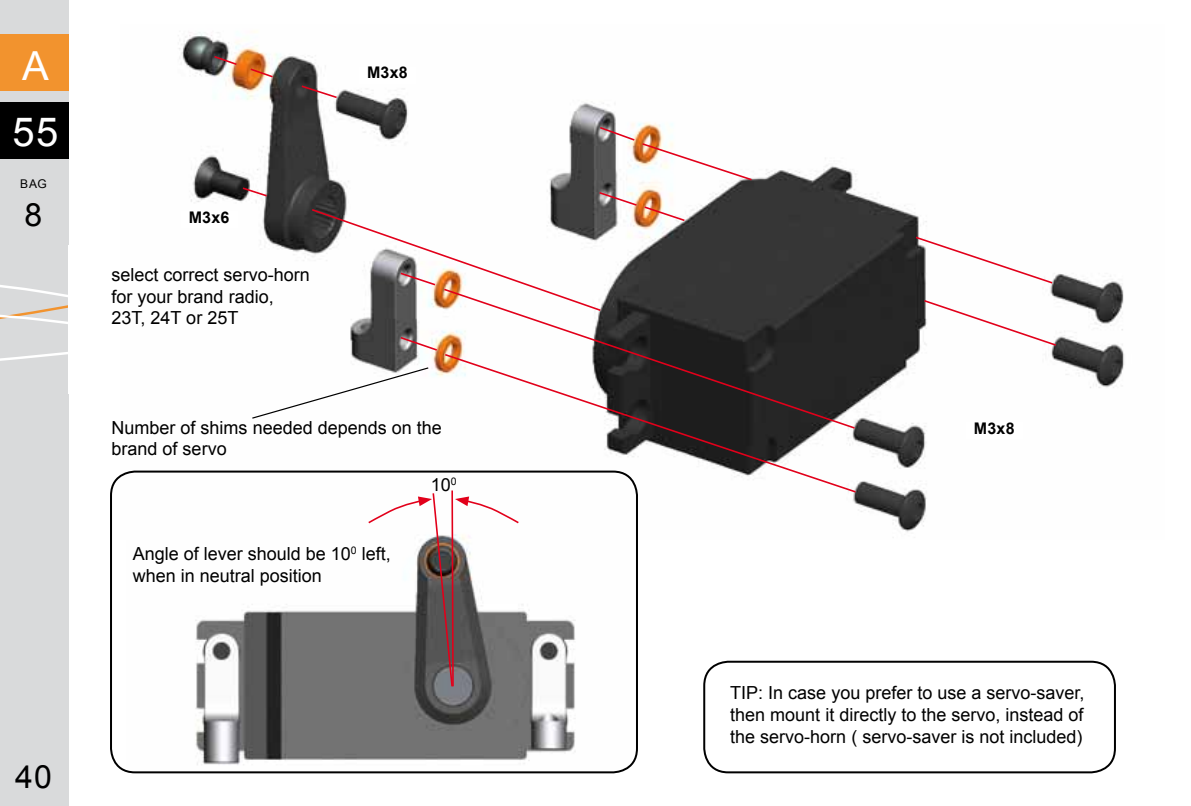
<style>
.page{position:relative;width:1191px;height:806px;background:#fff}
.page>*{position:absolute;margin:0;border:0;box-sizing:border-box;transform-origin:0 0}
.t1{font:40px "Arial";color:#fff}
.t2{font:32px "Arial";color:#000}
.t3{font:18px/21.6px "Arial";color:#000}
.t4{font:700 16px "Arial";letter-spacing:.015em;color:#000}
.t5{font:12px "Arial";color:#000}
</style>
<div class="page">
<div style="left:0;top:0;width:68px;height:805px;background:#d9dadb"></div>
<div style="left:0;top:35px;width:68px;height:56px;background:#f2932e"></div>
<div style="left:0;top:102px;width:68px;height:56px;background:#000"></div>
<svg style="left:0;top:285px;width:68px;height:76px"></svg>
<hr style="left:1190px;top:0;width:1px;height:805px;background:#d9dadb">
<hr style="left:1190px;top:35px;width:1px;height:56px;background:#f2932e">
<hr style="left:1190px;top:102px;width:1px;height:56px;background:#000">
<img style="left:120px;top:31px;width:1000px;height:501px">
<img style="left:126px;top:473px;width:505px;height:298px">
<div style="left:110px;top:470px;width:528px;height:302px;border:2px solid #000;border-radius:24px"></div>
<div style="left:703px;top:660px;width:413px;height:112px;border:2px solid #000;border-radius:24px"></div>
<div style="left:966px;top:421px;width:56px;height:17px;background:#fff"></div>
<div style="left:359px;top:67px;width:57px;height:16px;background:#fff"></div>
<div style="left:181px;top:211px;width:56px;height:16px;background:#fff"></div>
<svg style="left:212px;top:55px;width:26px;height:11px"></svg>
<svg style="left:249px;top:67px;width:25px;height:12px"></svg>
<svg style="left:300px;top:84px;width:38px;height:15px"></svg>
<svg style="left:241px;top:186px;width:28px;height:12px"></svg>
<svg style="left:399px;top:335px;width:40px;height:17px"></svg>
<svg style="left:442px;top:287px;width:414px;height:142px"></svg>
<svg style="left:443px;top:352px;width:414px;height:141px"></svg>
<svg style="left:598px;top:125px;width:155px;height:56px"></svg>
<svg style="left:892px;top:235px;width:299px;height:142px"></svg>
<svg style="left:310px;top:190px;width:376px;height:122px"></svg>
<svg style="left:367px;top:488px;width:153px;height:199px"></svg>
<svg style="left:251px;top:366px;width:179px;height:53px"></svg>
<h1 class="t1" style="left:22px;top:40px;width:28px">A</h1>
<h1 class="t1" style="left:12px;top:106px;width:48px">55</h1>
<p class="t5" style="left:20px;top:175px;width:28px">BAG</p>
<h2 class="t2" style="left:25px;top:194px;width:19px">8</h2>
<p class="t4" style="left:189px;top:206px;width:42px">M3x6</p>
<p class="t3" style="left:112px;top:264px;width:200px">select correct servo-horn for your brand radio,<br>23T, 24T or 25T</p>
<p class="t4" style="left:367px;top:62px;width:42px">M3x8</p>
<p class="t3" style="left:112px;top:416px;width:332px">Number of shims needed depends on the brand of servo</p>
<p class="t3" style="left:133px;top:543px;width:260px">Angle of lever should be 10<sup>0</sup> left, when in neutral position</p>
<p class="t3" style="left:431px;top:474px;width:27px">10<sup>0</sup></p>
<h2 class="t2" style="left:15px;top:755px;width:38px">40</h2>
<p class="t4" style="left:974px;top:417px;width:42px">M3x8</p>
<p class="t3" style="left:730px;top:682px;width:356px;text-align:justify">TIP: In case you prefer to use a servo-saver, then mount it directly to the servo, instead of the servo-horn ( servo-saver is not included)</p>
</div>
